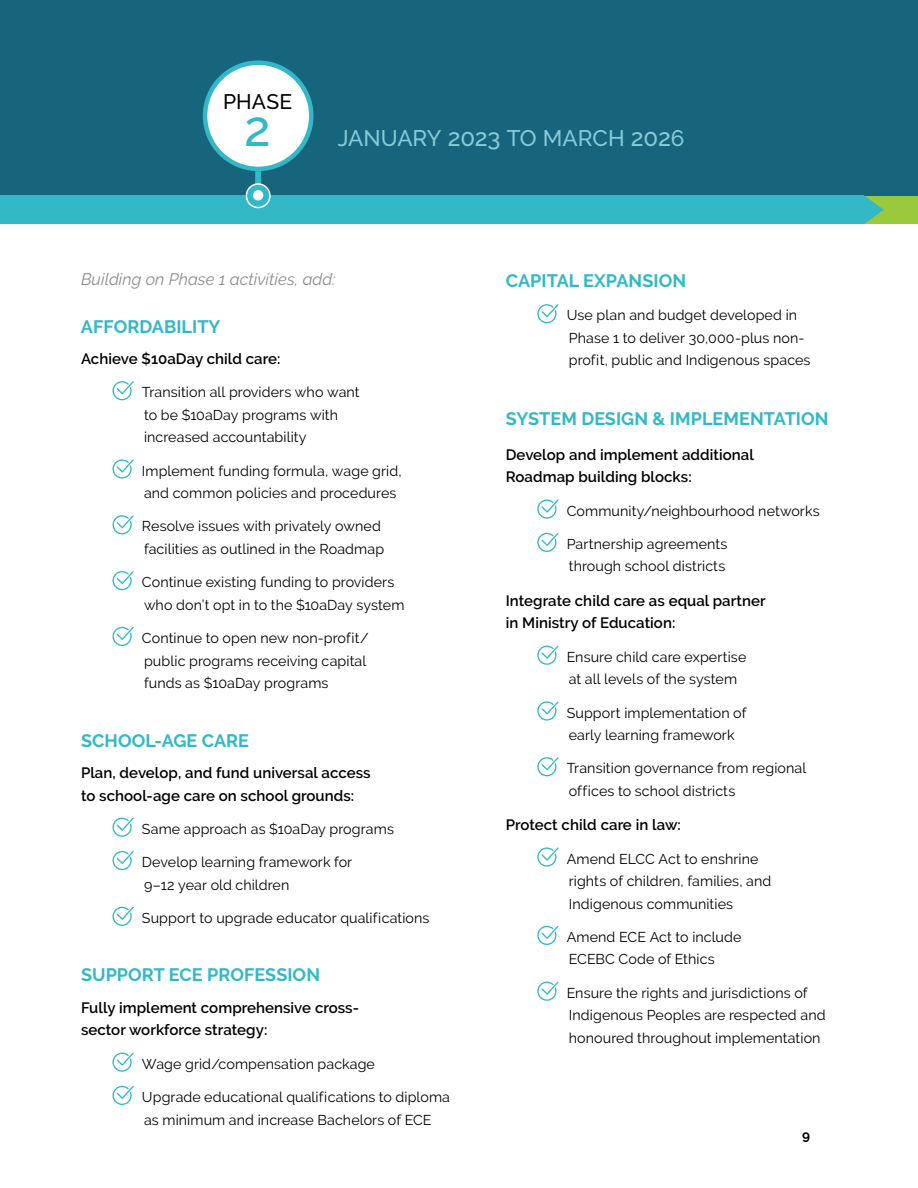
<style>
.page{position:relative;width:918px;height:1188px;background:#fff}
.page>*{position:absolute;margin:0;border:0;box-sizing:border-box;transform-origin:0 0}
.t1{font:500 49.5px "Raleway";color:#32b8c7}
.t2{font:500 22.5px "Raleway";color:#86cbd7}
.t3{font:500 21px "Raleway";letter-spacing:.005em;color:#000}
.t4{font:700 18px "Raleway";letter-spacing:.005em;color:#32b8c7}
.t5{font:italic 16.5px "Raleway";letter-spacing:.005em;color:#8a8c8e}
.t6{font:600 15px/22.5px "Raleway";letter-spacing:.005em;color:#000}
.t7{font:14.25px/22.5px "Raleway";letter-spacing:.005em;color:#000}
.t8{font:700 13.5px "Raleway";color:#000}
.s1{font-size:24px}
</style>
<div class="page">
<div style="left:715px;top:195px;width:203px;height:29px;background:#9aca3c"></div>
<div style="left:0;top:0;width:918px;height:195px;background:#17647d"></div>
<div style="left:0;top:195px;width:864px;height:29px;background:#32b8c7"></div>
<div style="left:205px;top:63px;width:106px;height:106px;background:#fff;border-radius:50%"></div>
<div style="left:203px;top:60px;width:111px;height:111px;border:4px solid #32b8c7;border-radius:50%"></div>
<div style="left:255px;top:171px;width:6px;height:39px;background:#32b8c7"></div>
<svg style="left:246px;top:184px;width:24px;height:24px"></svg>
<div style="left:246px;top:183px;width:25px;height:25px;border:2px solid #fff;border-radius:50%"></div>
<div style="left:253px;top:190px;width:10px;height:10px;background:#fff;border-radius:50%"></div>
<svg style="left:112px;top:381px;width:22px;height:19px"></svg>
<svg style="left:112px;top:459px;width:22px;height:20px"></svg>
<svg style="left:112px;top:515px;width:22px;height:19px"></svg>
<svg style="left:112px;top:571px;width:22px;height:19px"></svg>
<svg style="left:112px;top:627px;width:22px;height:19px"></svg>
<svg style="left:112px;top:818px;width:22px;height:19px"></svg>
<svg style="left:112px;top:851px;width:22px;height:19px"></svg>
<svg style="left:112px;top:907px;width:22px;height:19px"></svg>
<svg style="left:112px;top:1053px;width:22px;height:19px"></svg>
<svg style="left:112px;top:1086px;width:22px;height:19px"></svg>
<svg style="left:537px;top:304px;width:21px;height:19px"></svg>
<svg style="left:537px;top:499px;width:21px;height:20px"></svg>
<svg style="left:537px;top:533px;width:21px;height:19px"></svg>
<svg style="left:537px;top:646px;width:21px;height:19px"></svg>
<svg style="left:537px;top:701px;width:21px;height:20px"></svg>
<svg style="left:537px;top:757px;width:21px;height:19px"></svg>
<svg style="left:537px;top:847px;width:21px;height:20px"></svg>
<svg style="left:537px;top:926px;width:21px;height:19px"></svg>
<svg style="left:537px;top:982px;width:21px;height:19px"></svg>
<svg style="left:864px;top:195px;width:20px;height:29px"></svg>
<h3 class="t3" style="left:223px;top:89px;width:70px">PHASE</h3>
<h1 class="t1" style="left:244px;top:100px;width:28px">2</h1>
<h2 class="t2" style="left:338px;top:125px;width:348px">JANUARY <span class="s1">2023</span> TO MARCH <span class="s1">202</span>6</h2>
<p class="t5" style="left:81px;top:269px;width:256px">Building on Phase 1 activities, add:</p>
<p class="t4" style="left:81px;top:316px;width:141px">AFFORDABILITY</p>
<p class="t6" style="left:81px;top:348px;width:201px">Achieve $10aDay child care:</p>
<p class="t7" style="left:142px;top:381px;width:219px">Transition all providers who want to be $10aDay programs with increased accountability</p>
<p class="t7" style="left:142px;top:459px;width:261px">Implement funding formula, wage grid, and common policies and procedures</p>
<p class="t7" style="left:142px;top:515px;width:244px">Resolve issues with privately owned facilities as outlined in the Roadmap</p>
<p class="t7" style="left:142px;top:571px;width:264px">Continue existing funding to providers who don’t opt in to the $10aDay system</p>
<p class="t7" style="left:142px;top:627px;width:228px">Continue to open new non-profit/ public programs receiving capital funds as $10aDay programs</p>
<p class="t4" style="left:81px;top:730px;width:170px">SCHOOL-AGE CARE</p>
<p class="t6" style="left:81px;top:762px;width:291px">Plan, develop, and fund universal access to school-age care on school grounds:</p>
<p class="t7" style="left:142px;top:818px;width:254px">Same approach as $10aDay programs</p>
<p class="t7" style="left:142px;top:851px;width:212px">Develop learning framework for<br>9–12 year old children</p>
<p class="t7" style="left:142px;top:907px;width:289px">Support to upgrade educator qualifications</p>
<p class="t4" style="left:81px;top:965px;width:241px">SUPPORT ECE PROFESSION</p>
<p class="t6" style="left:81px;top:996px;width:280px">Fully implement comprehensive cross&shy;sector workforce strategy:</p>
<p class="t7" style="left:142px;top:1052px;width:235px">Wage grid/compensation package</p>
<p class="t7" style="left:142px;top:1086px;width:310px">Upgrade educational qualifications to diploma as minimum and increase Bachelors of ECE</p>
<p class="t4" style="left:506px;top:270px;width:182px">CAPITAL EXPANSION</p>
<p class="t7" style="left:567px;top:304px;width:245px">Use plan and budget developed in<br>Phase 1 to deliver 30,000-plus non&shy;profit, public and Indigenous spaces</p>
<p class="t4" style="left:506px;top:409px;width:324px">SYSTEM DESIGN &amp; IMPLEMENTATION</p>
<p class="t6" style="left:506px;top:443px;width:250px">Develop and implement additional<br>Roadmap building blocks:</p>
<p class="t7" style="left:567px;top:499px;width:254px">Community/neighbourhood networks</p>
<p class="t7" style="left:567px;top:533px;width:162px">Partnership agreements through school districts</p>
<p class="t6" style="left:506px;top:589px;width:261px">Integrate child care as equal partner in Ministry of Education:</p>
<p class="t7" style="left:567px;top:645px;width:181px">Ensure child care expertise at all levels of the system</p>
<p class="t7" style="left:567px;top:701px;width:181px">Support implementation of early learning framework</p>
<p class="t7" style="left:567px;top:757px;width:241px">Transition governance from regional offices to school districts</p>
<p class="t6" style="left:506px;top:814px;width:177px">Protect child care in law:</p>
<p class="t7" style="left:567px;top:847px;width:206px">Amend ELCC Act to enshrine rights of children, families, and<br>Indigenous communities</p>
<p class="t7" style="left:567px;top:926px;width:176px">Amend ECE Act to include<br>ECEBC Code of Ethics</p>
<p class="t7" style="left:567px;top:981px;width:260px">Ensure the rights and jurisdictions of<br>Indigenous Peoples are respected and honoured throughout implementation</p>
<p class="t8" style="left:802px;top:1128px;width:9px">9</p>
</div>
